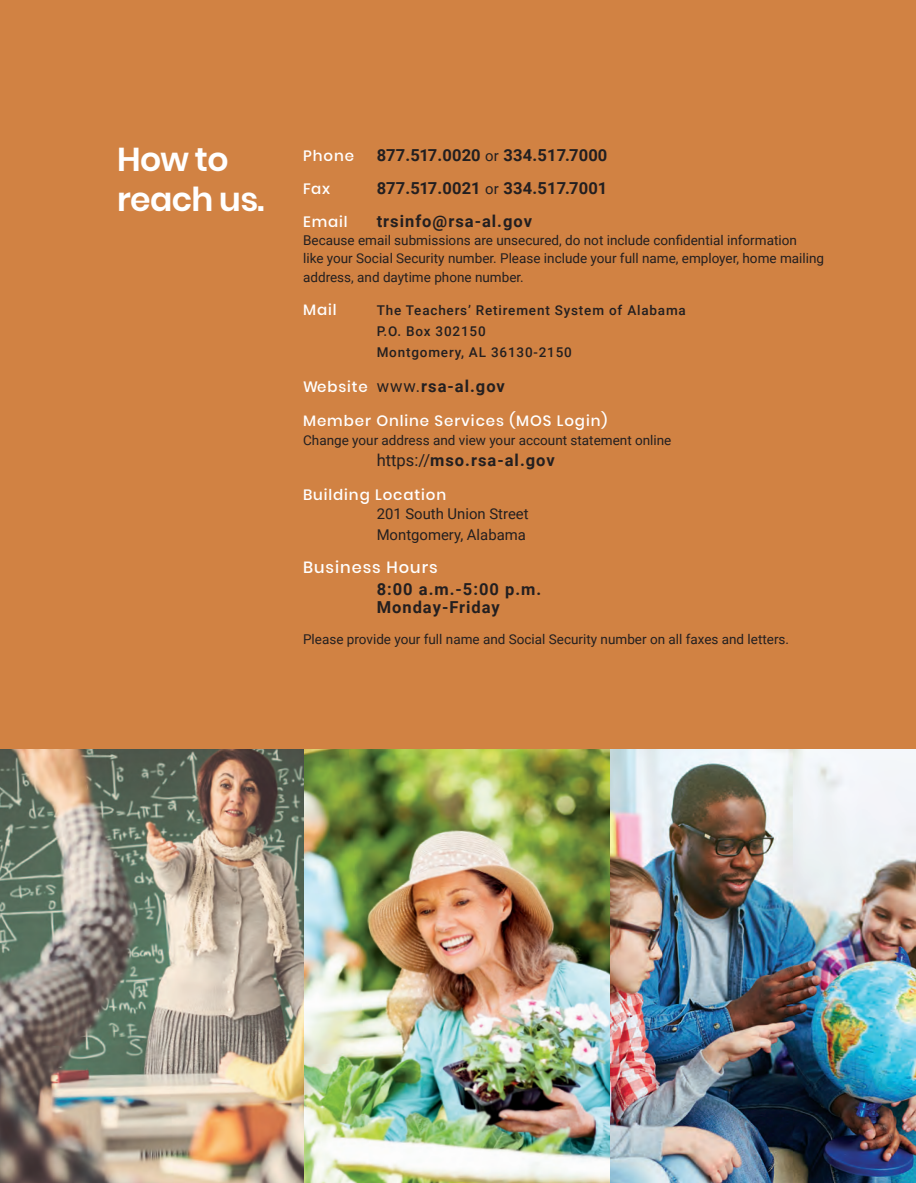
<style>
.page{position:relative;width:916px;height:1183px;background:#fff}
.page>*{position:absolute;margin:0;border:0;box-sizing:border-box;transform-origin:0 0}
.t1{font:600 33px/39.6px "Poppins";letter-spacing:-.02em;color:#fff}
.t2{font:700 16.5px "Roboto";letter-spacing:.055em;color:#231f20}
.t3{font:700 16.5px "Roboto";letter-spacing:.01em;color:#231f20}
.t4{font:500 16.2px "Poppins";letter-spacing:.06em;color:#fff}
.t5{font:500 15px "Poppins";letter-spacing:.06em;color:#fff}
.t6{font:14.85px "Roboto";color:#231f20}
.t7{font:13.5px/18.5px "Roboto";color:#231f20}
.t8{font:500 13.5px "Roboto";letter-spacing:.06em;color:#231f20}
.s1{font-weight:400;font-size:14.85px}
.s2{font-family:"Poppins";font-weight:500;font-size:15px;color:#fff}
.s3{font-weight:400}
</style>
<div class="page">
<img style="left:0;top:748px;width:914px;height:434px">
<div style="left:0;top:0;width:915px;height:748px;background:#d18243"></div>
<p class="t1" style="left:117px;top:140px;width:149px">How to reach us.</p>
<p class="t5" style="left:303px;top:147px;width:52px">Phone</p>
<p class="t3" style="left:376px;top:143px;width:232px">877.517.0020 <span class="s1">or</span> 334.517.7000</p>
<p class="t5" style="left:303px;top:180px;width:29px">Fax</p>
<p class="t3" style="left:376px;top:176px;width:232px">877.517.0021 <span class="s1">or</span> 334.517.7001</p>
<p class="t5" style="left:303px;top:213px;width:46px">Email</p>
<p class="t2" style="left:376px;top:210px;width:157px">trsinfo@rsa-al.gov</p>
<p class="t7" style="left:303px;top:231px;width:522px">Because email submissions are unsecured, do not include confidential information<br>like your Social Security number. Please include your full name, employer, home mailing address, and daytime phone number.</p>
<p class="t5" style="left:303px;top:301px;width:35px">Mail</p>
<p class="t8" style="left:376px;top:301px;width:310px">The Teachers’ Retirement System of Alabama</p>
<p class="t8" style="left:376px;top:322px;width:110px">P.O. Box 302150</p>
<p class="t8" style="left:376px;top:343px;width:197px">Montgomery, AL 36130-2150</p>
<p class="t2" style="left:303px;top:374px;width:203px"><span class="s2">Website</span> <span class="s3">www.</span>rsa-al.gov</p>
<p class="t5" style="left:303px;top:411px;width:305px">Member Online Services (MOS Login)</p>
<p class="t7" style="left:303px;top:430px;width:370px">Change your address and view your account statement online</p>
<p class="t2" style="left:376px;top:448px;width:179px"><span class="s3">https://</span>mso.rsa-al.gov</p>
<p class="t5" style="left:303px;top:485px;width:144px">Building Location</p>
<p class="t6" style="left:376px;top:502px;width:153px">201 South Union Street</p>
<p class="t6" style="left:376px;top:524px;width:151px">Montgomery, Alabama</p>
<p class="t4" style="left:303px;top:557px;width:136px">Business Hours</p>
<p class="t2" style="left:376px;top:577px;width:166px">8:00 a.m.-5:00 p.m.</p>
<p class="t2" style="left:376px;top:595px;width:125px">Monday-Friday</p>
<p class="t7" style="left:303px;top:629px;width:487px">Please provide your full name and Social Security number on all faxes and letters.</p>
</div>
